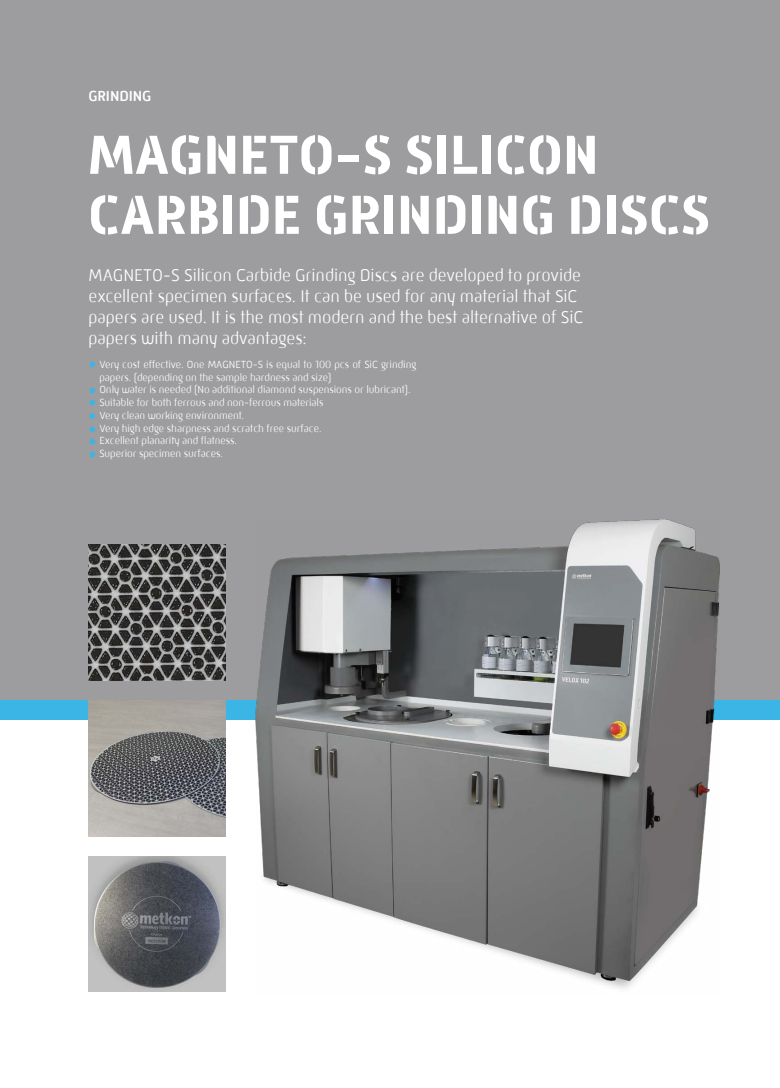
<style>
.page{position:relative;width:780px;height:1088px;background:#fff}
.page>*{position:absolute;margin:0;border:0;box-sizing:border-box;transform-origin:0 0}
.t1{font:700 56.25px/60px "Mic 32 New Stencil";color:#fff}
.t2{font:300 17.5px/21px "Mic 32 New Rounded W00";letter-spacing:-.005em;color:#fff}
.t3{font:500 15px "Mic 32 New Rounded W00";letter-spacing:-.005em;color:#fff}
.t4{font:300 10.62px/12.8px "Mic 32 New Rounded W00";letter-spacing:-.005em;color:#fff}
</style>
<div class="page">
<div style="left:0;top:0;width:780px;height:719px;background:#9d9c9e"></div>
<div style="left:0;top:700px;width:780px;height:19px;background:#3bb4e6"></div>
<svg style="left:90px;top:361px;width:5px;height:6px"></svg>
<svg style="left:90px;top:388px;width:5px;height:5px"></svg>
<svg style="left:90px;top:400px;width:5px;height:5px"></svg>
<svg style="left:90px;top:413px;width:5px;height:6px"></svg>
<svg style="left:90px;top:427px;width:5px;height:5px"></svg>
<svg style="left:90px;top:439px;width:5px;height:5px"></svg>
<svg style="left:90px;top:452px;width:5px;height:5px"></svg>
<img style="left:88px;top:856px;width:138px;height:136px">
<img style="left:88px;top:700px;width:138px;height:136px">
<img style="left:88px;top:544px;width:138px;height:137px">
<img style="left:256px;top:519px;width:463px;height:470px">
<h3 class="t3" style="left:88px;top:88px;width:64px">GRINDING</h3>
<h1 class="t1" style="left:88px;top:125px;width:623px">MAGNETO-S SILICON<br>CARBIDE GRINDING DISCS</h1>
<h2 class="t2" style="left:89px;top:265px;width:496px">MAGNETO-S Silicon Carbide Grinding Discs are developed to provide excellent specimen surfaces. It can be used for any material that SiC papers are used. It is the most modern and the best alternative of SiC papers with many advantages:</h2>
<p class="t4" style="left:99px;top:358px;width:318px">Very cost effective. One MAGNETO-S is equal to 100 pcs of SiC grinding papers. (depending on the sample hardness and size)<br>Only water is needed (No additional diamond suspensions or lubricant).<br>Suitable for both ferrous and non-ferrous materials<br>Very clean working environment.<br>Very high edge sharpness and scratch free surface.<br>Excellent planarity and flatness.<br>Superior specimen surfaces.</p>
</div>
